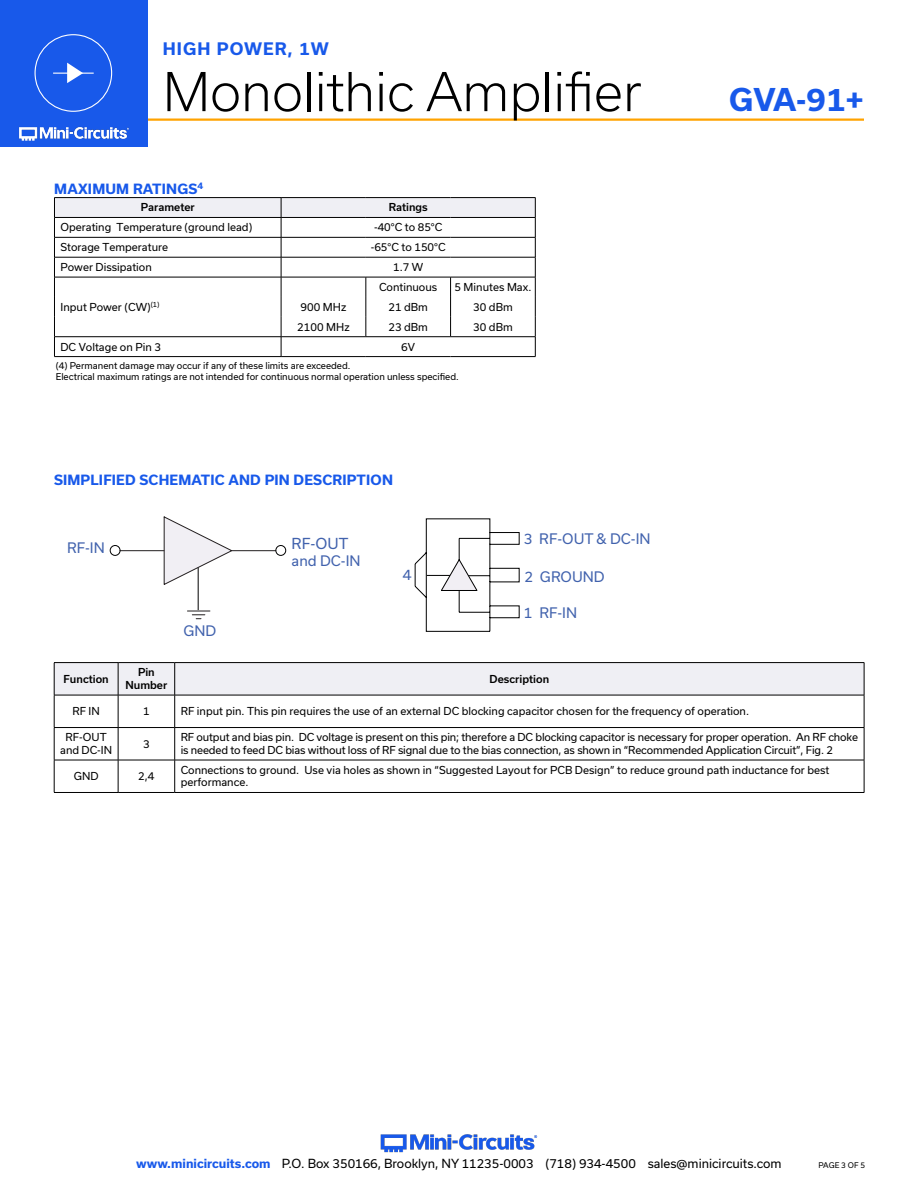
<style>
.page{position:relative;width:918px;height:1188px;background:#fff}
.page>*{position:absolute;margin:0;border:0;box-sizing:border-box;transform-origin:0 0}
.t1{font:300 51px "Usual";color:#000}
.t2{font:700 30px "Usual";color:#1859ea}
.t3{font:700 16.5px "Usual";letter-spacing:.065em;color:#1859ea}
.t4{font:14.55px "Usual";color:#4162ad}
.t5{font:13.95px "Usual";color:#4162ad}
.t6{font:13.8px "Usual";color:#4162ad}
.Blue_Headers{font:700 13.5px "Usual";letter-spacing:.015em;color:#1859ea}
.t7{font:12px "Usual";color:#000}
.Table_Body_Left_Just{font:10.5px/12.6px "Usual";color:#000}
.Table_Body_Center{font:10.5px "Usual";color:#000}
.Table_Header_Center{font:500 10.5px "Usual";color:#000}
.Notes{font:9px "Usual";color:#000}
.t8{font:7.5px "Usual";color:#000}
.s1{font-weight:700;color:#1859ea}
</style>
<div class="page">
<hr style="left:129px;top:118px;width:735px;height:3px;background:#ffa300">
<div style="left:0;top:0;width:147px;height:147px;background:#1859ea"></div>
<hr style="left:917px;top:0;width:1px;height:147px;background:#1859ea">
<img style="left:19px;top:126px;width:110px;height:15px">
<div style="left:35px;top:34px;width:77px;height:78px;border:1px solid #fff;border-radius:50%"></div>
<hr style="left:53px;top:73px;width:41px;height:1px;background:#fff">
<svg style="left:67px;top:63px;width:16px;height:20px"></svg>
<img style="left:380px;top:1134px;width:158px;height:19px">
<svg style="left:414px;top:518px;width:106px;height:114px"></svg>
<hr style="left:281px;top:197px;width:85px;height:1px;background:#000">
<hr style="left:366px;top:197px;width:85px;height:1px;background:#000">
<hr style="left:451px;top:197px;width:85px;height:1px;background:#000">
<hr style="left:54px;top:197px;width:227px;height:1px;background:#000">
<hr style="left:54px;top:356px;width:227px;height:1px;background:#000">
<hr style="left:281px;top:356px;width:85px;height:1px;background:#000">
<hr style="left:366px;top:356px;width:85px;height:1px;background:#000">
<hr style="left:451px;top:356px;width:85px;height:1px;background:#000">
<svg style="left:54px;top:198px;width:482px;height:158px"></svg>
<hr style="left:366px;top:336px;width:85px;height:1px;background:#000">
<hr style="left:232px;top:550px;width:44px;height:1px;background:#231f20">
<svg style="left:163px;top:516px;width:71px;height:70px"></svg>
<hr style="left:120px;top:550px;width:44px;height:1px;background:#231f20">
<svg style="left:187px;top:611px;width:23px;height:8px"></svg>
<div style="left:110px;top:545px;width:11px;height:11px;border:1px solid #000;border-radius:50%"></div>
<hr style="left:198px;top:568px;width:1px;height:42px;background:#000">
<div style="left:275px;top:545px;width:11px;height:11px;border:1px solid #000;border-radius:50%"></div>
<div style="left:55px;top:663px;width:809px;height:32px;background:#efeff4"></div>
<hr style="left:54px;top:662px;width:64px;height:1px;background:#000">
<hr style="left:54px;top:663px;width:1px;height:32px;background:#000">
<hr style="left:118px;top:662px;width:57px;height:1px;background:#000">
<hr style="left:118px;top:663px;width:1px;height:32px;background:#000">
<hr style="left:175px;top:662px;width:689px;height:1px;background:#000">
<hr style="left:174px;top:663px;width:1px;height:32px;background:#000">
<hr style="left:864px;top:663px;width:1px;height:32px;background:#000">
<hr style="left:54px;top:695px;width:64px;height:1px;background:#000">
<hr style="left:54px;top:695px;width:1px;height:32px;background:#000">
<hr style="left:118px;top:695px;width:57px;height:1px;background:#000">
<hr style="left:118px;top:695px;width:1px;height:32px;background:#000">
<hr style="left:175px;top:695px;width:689px;height:1px;background:#000">
<hr style="left:174px;top:695px;width:1px;height:32px;background:#000">
<hr style="left:864px;top:695px;width:1px;height:32px;background:#000">
<hr style="left:54px;top:727px;width:64px;height:1px;background:#000">
<hr style="left:54px;top:728px;width:1px;height:32px;background:#000">
<hr style="left:118px;top:727px;width:57px;height:1px;background:#000">
<hr style="left:118px;top:728px;width:1px;height:32px;background:#000">
<hr style="left:175px;top:727px;width:689px;height:1px;background:#000">
<hr style="left:174px;top:728px;width:1px;height:32px;background:#000">
<hr style="left:864px;top:728px;width:1px;height:32px;background:#000">
<hr style="left:54px;top:760px;width:64px;height:1px;background:#000">
<hr style="left:54px;top:760px;width:1px;height:32px;background:#000">
<hr style="left:118px;top:760px;width:57px;height:1px;background:#000">
<hr style="left:118px;top:760px;width:1px;height:32px;background:#000">
<hr style="left:175px;top:760px;width:689px;height:1px;background:#000">
<hr style="left:174px;top:760px;width:1px;height:32px;background:#000">
<hr style="left:864px;top:760px;width:1px;height:32px;background:#000">
<hr style="left:54px;top:792px;width:64px;height:1px;background:#000">
<hr style="left:118px;top:792px;width:57px;height:1px;background:#000">
<hr style="left:175px;top:792px;width:689px;height:1px;background:#000">
<h3 class="t3" style="left:163px;top:40px;width:167px">HIGH POWER, 1W</h3>
<h1 class="t1" style="left:163px;top:63px;width:480px">Monolithic Amplifier</h1>
<p class="Blue_Headers" style="left:54px;top:181px;width:150px">MAXIMUM RATINGS<sup>4</sup></p>
<p class="Table_Header_Center" style="left:141px;top:201px;width:56px">Parameter</p>
<p class="Table_Header_Center" style="left:389px;top:201px;width:41px">Ratings</p>
<p class="Table_Body_Left_Just" style="left:60px;top:221px;width:193px">Operating Temperature (ground lead)</p>
<p class="Table_Body_Center" style="left:374px;top:221px;width:70px">-40°C to 85°C</p>
<p class="Table_Body_Left_Just" style="left:60px;top:241px;width:109px">Storage Temperature</p>
<p class="Table_Body_Center" style="left:371px;top:241px;width:76px">-65°C to 150°C</p>
<p class="Table_Body_Left_Just" style="left:60px;top:261px;width:93px">Power Dissipation</p>
<p class="Table_Body_Center" style="left:393px;top:261px;width:32px">1.7 W</p>
<p class="Table_Body_Left_Just" style="left:60px;top:301px;width:101px">Input Power (CW)<sup>(1)</sup></p>
<p class="Table_Body_Center" style="left:379px;top:281px;width:60px">Continuous</p>
<p class="Table_Body_Center" style="left:454px;top:281px;width:78px">5 Minutes Max.</p>
<p class="Table_Body_Center" style="left:301px;top:301px;width:47px">900 MHz</p>
<p class="Table_Body_Center" style="left:388px;top:301px;width:41px">21 dBm</p>
<p class="Table_Body_Center" style="left:473px;top:301px;width:41px">30 dBm</p>
<p class="Table_Body_Center" style="left:297px;top:321px;width:54px">2100 MHz</p>
<p class="Table_Body_Center" style="left:388px;top:321px;width:41px">23 dBm</p>
<p class="Table_Body_Center" style="left:473px;top:321px;width:41px">30 dBm</p>
<p class="Table_Body_Left_Just" style="left:60px;top:340px;width:102px">DC Voltage on Pin 3</p>
<p class="Table_Body_Center" style="left:401px;top:341px;width:15px">6V</p>
<p class="Notes" style="left:56px;top:361px;width:296px">(4) Permanent damage may occur if any of these limits are exceeded.</p>
<p class="Notes" style="left:56px;top:371px;width:404px">Electrical maximum ratings are not intended for continuous normal operation unless specified.</p>
<p class="Blue_Headers" style="left:54px;top:472px;width:340px">SIMPLIFIED SCHEMATIC AND PIN DESCRIPTION</p>
<p class="t6" style="left:67px;top:540px;width:39px">RF-IN</p>
<p class="t4" style="left:292px;top:535px;width:58px">RF-OUT</p>
<p class="t6" style="left:292px;top:553px;width:70px">and DC-IN</p>
<p class="Table_Header_Center" style="left:64px;top:673px;width:47px">Function</p>
<p class="Table_Header_Center" style="left:138px;top:666px;width:18px">Pin</p>
<p class="Table_Header_Center" style="left:125px;top:679px;width:43px">Number</p>
<p class="t6" style="left:183px;top:623px;width:34px">GND</p>
<p class="t5" style="left:403px;top:567px;width:10px">4</p>
<p class="t5" style="left:524px;top:531px;width:128px">3 RF-OUT &amp; DC-IN</p>
<p class="t5" style="left:524px;top:568px;width:82px">2 GROUND</p>
<p class="t5" style="left:524px;top:605px;width:55px">1 RF-IN</p>
<p class="Table_Header_Center" style="left:490px;top:673px;width:61px">Description</p>
<h2 class="t2" style="left:729px;top:83px;width:136px">GVA-91+</h2>
<p class="Table_Body_Center" style="left:72px;top:705px;width:29px">RF IN</p>
<p class="Table_Body_Center" style="left:143px;top:705px;width:8px">1</p>
<p class="Table_Body_Left_Just" style="left:181px;top:705px;width:570px">RF input pin. This pin requires the use of an external DC blocking capacitor chosen for the frequency of operation.</p>
<p class="Table_Body_Center" style="left:66px;top:731px;width:43px">RF-OUT</p>
<p class="Table_Body_Center" style="left:60px;top:744px;width:53px">and DC-IN</p>
<p class="Table_Body_Center" style="left:143px;top:738px;width:8px">3</p>
<p class="Table_Body_Left_Just" style="left:181px;top:731px;width:679px">RF output and bias pin. DC voltage is present on this pin; therefore a DC blocking capacitor is necessary for proper operation. An RF choke is needed to feed DC bias without loss of RF signal due to the bias connection, as shown in “Recommended Application Circuit”, Fig. 2</p>
<p class="Table_Body_Center" style="left:74px;top:770px;width:26px">GND</p>
<p class="Table_Body_Center" style="left:138px;top:770px;width:18px">2,4</p>
<p class="Table_Body_Left_Just" style="left:181px;top:764px;width:650px">Connections to ground. Use via holes as shown in “Suggested Layout for PCB Design” to reduce ground path inductance for best performance.</p>
<p class="t7" style="left:136px;top:1157px;width:647px"><span class="s1">www.minicircuits.com</span> P.O. Box 350166, Brooklyn, NY 11235-0003 (718) 934-4500 sales@minicircuits.com</p>
<p class="t8" style="left:819px;top:1161px;width:48px">PAGE 3 OF 5</p>
</div>
